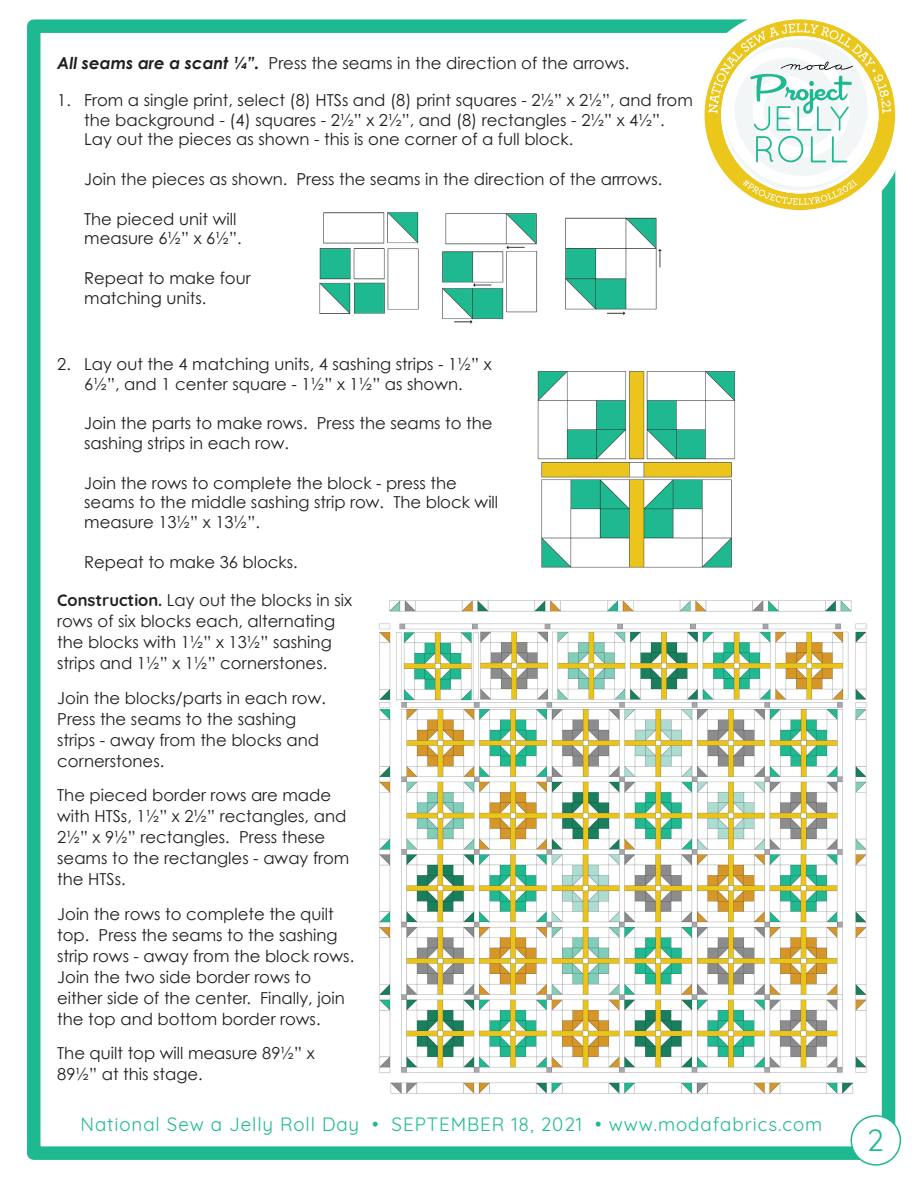
<style>
.page{position:relative;width:918px;height:1188px;background:#fff}
.page>*{position:absolute;margin:0;border:0;box-sizing:border-box;transform-origin:0 0}
.t1{font:30px "Quicksand";color:#1fb991}
.t2{font:18.75px "Quicksand";letter-spacing:.05em;color:#1fb991}
.t3{font:16.5px/21px "Century Gothic";color:#231f20}
.t4{font:16.5px/19.8px "Century Gothic Pro";color:#231f20}
.s1{font-weight:700;font-style:italic}
.s2{font-family:"Century Gothic"}
.s3{font-family:"Quicksand";font-weight:700}
</style>
<div class="page">
<div style="left:27px;top:19px;width:868px;height:1141px;border:14px solid #1fb991"></div>
<svg style="left:686px;top:19px;width:210px;height:211px"></svg>
<svg style="left:708px;top:23px;width:183px;height:182px"></svg>
<div style="left:851px;top:1116px;width:49px;height:49px;background:#fff;border-radius:50%"></div>
<div style="left:851px;top:1115px;width:50px;height:51px;border:2px solid #1fb991;border-radius:50%"></div>
<img style="left:538px;top:371px;width:198px;height:197px">
<img style="left:379px;top:600px;width:488px;height:494px">
<img style="left:319px;top:212px;width:343px;height:112px">
<p class="t3" style="left:57px;top:52px;width:574px"><span class="s1">All seams are a scant ¼”.</span> Press the seams in the direction of the arrows.</p>
<p class="t4" style="left:84px;top:90px;width:610px;text-indent:-27px">1. From a single print, select (8) HTSs and (8) print squares - 2<span class="s2">½</span>” x 2<span class="s2">½</span>”, and from the background - (4) squares - 2½” x 2½”, and (8) rectangles - 2½” x 4½”.<br>Lay out the pieces as shown - this is one corner of a full block.</p>
<p class="t4" style="left:84px;top:169px;width:580px">Join the pieces as shown. Press the seams in the direction of the arrrows.</p>
<p class="t4" style="left:84px;top:208px;width:159px">The pieced unit will measure 6<span class="s2">½</span>” x 6<span class="s2">½</span>”.</p>
<p class="t4" style="left:84px;top:268px;width:168px">Repeat to make four matching units.</p>
<p class="t3" style="left:57px;top:354px;width:436px;line-height:19.8px;text-align:center">2. Lay out the 4 matching units, 4 sashing strips - 1½” x<br>6½”, and 1 center square - 1½” x 1½” as shown.</p>
<p class="t3" style="left:84px;top:413px;width:410px;line-height:19.8px">Join the parts to make rows. Press the seams to the sashing strips in each row.</p>
<p class="t3" style="left:84px;top:472px;width:416px;line-height:19.8px">Join the rows to complete the block - press the seams to the middle sashing strip row. The block will measure 13½” x 13½”.</p>
<p class="t3" style="left:84px;top:551px;width:215px">Repeat to make 36 blocks.</p>
<p class="t3" style="left:57px;top:589px;width:296px"><span class="s3">Construction.</span> Lay out the blocks in six rows of six blocks each, alternating the blocks with 1½” x 13½” sashing strips and 1½” x 1½” cornerstones.</p>
<p class="t3" style="left:57px;top:687px;width:270px">Join the blocks/parts in each row.<br>Press the seams to the sashing strips - away from the blocks and cornerstones.</p>
<p class="t3" style="left:57px;top:785px;width:294px">The pieced border rows are made with HTSs, 1½” x 2½” rectangles, and<br>2½” x 9½” rectangles. Press these seams to the rectangles - away from the HTSs.</p>
<p class="t3" style="left:57px;top:903px;width:299px">Join the rows to complete the quilt top. Press the seams to the sashing strip rows - away from the block rows.<br>Join the two side border rows to either side of the center. Finally, join the top and bottom border rows.</p>
<p class="t3" style="left:57px;top:1043px;width:259px">The quilt top will measure 89½” x<br>89½” at this stage.</p>
<p class="t2" style="left:80px;top:1110px;width:743px">National Sew a Jelly Roll Day • SEPTEMBER 18, 2021 • www.modafabrics.com</p>
<h1 class="t1" style="left:867px;top:1117px;width:19px">2</h1>
</div>
